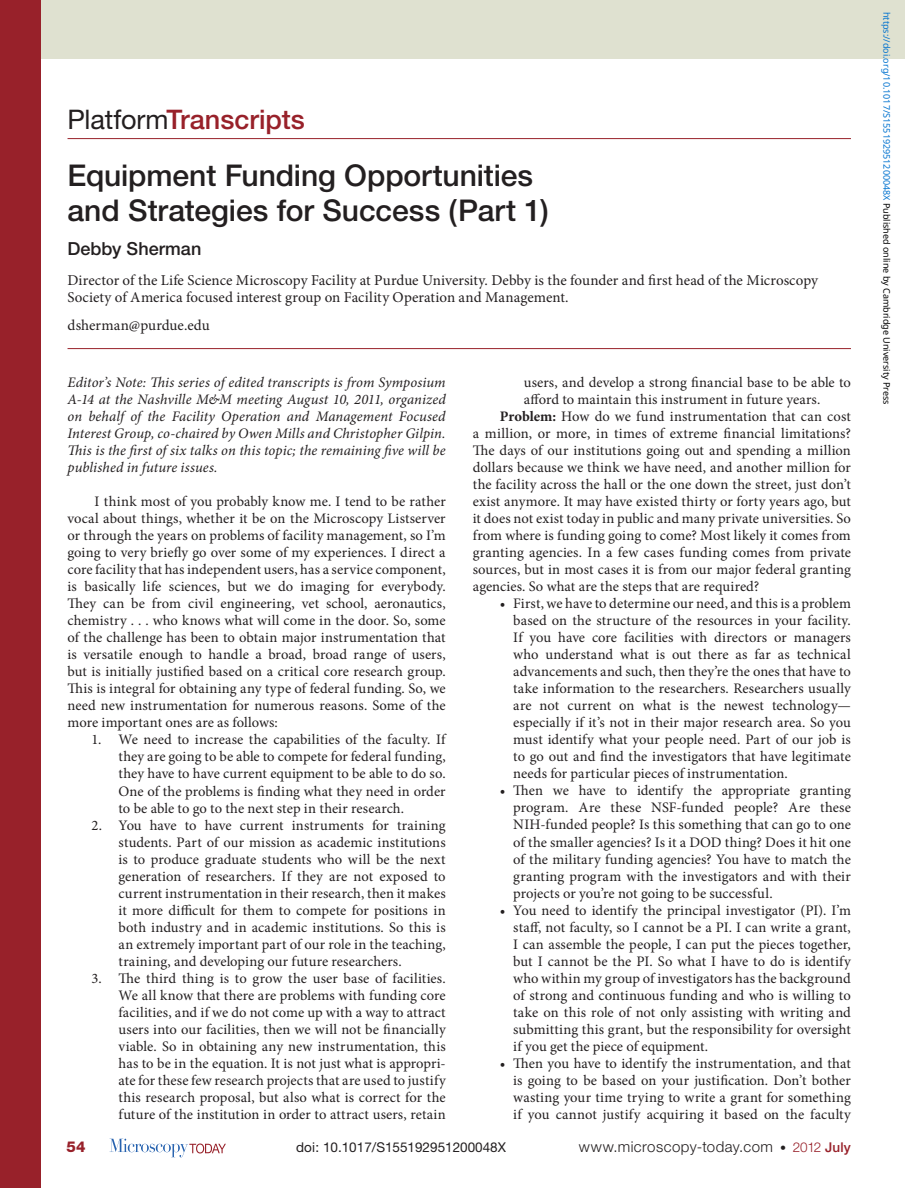
<style>
.page{position:relative;width:905px;height:1188px;background:#fff}
.page>*{position:absolute;margin:0;border:0;box-sizing:border-box;transform-origin:0 0}
.t1{font:500 30px/34.5px "Helvetica Neue";letter-spacing:-.005em;color:#231f20}
.t2{font:500 27px "Helvetica Neue";color:#98212a}
.t3{font:500 18px "Helvetica Neue";color:#231f20}
.t4{font:15px/16.5px "Minion Pro";color:#231f20}
.t5{font:300 15px "Helvetica Neue";letter-spacing:.03em;color:#231f20}
.t6{font:800 15px "Helvetica Neue";color:#98212a}
.t7{font:14.55px/17.1px "Minion Pro";letter-spacing:.005em;color:#231f20;text-align:justify}
.t8{font:italic 14.55px/17.1px "Minion Pro";letter-spacing:.005em;color:#231f20;text-align:justify}
.t9{font:13.5px "Helvetica Neue";color:#231f20}
.t10{font:9px "Noto Sans";color:#0172cf}
.s1{font-weight:400;color:#231f20}
.s2{font-weight:700}
.s3{font-size:12px}
.s4{font-size:13.5px;color:#98212a}
.s5{font-weight:500;font-size:13.5px;color:#98212a}
.s6{color:#000}
</style>
<div class="page">
<svg style="left:110px;top:1139px;width:116px;height:18px"></svg>
<div style="left:10px;top:0;width:894px;height:58px;background:#dfe1d0"></div>
<div style="left:0;top:0;width:40px;height:1188px;background:#98212a"></div>
<hr style="left:68px;top:138px;width:782px;height:1px;background:#98212a">
<hr style="left:68px;top:348px;width:782px;height:1px;background:#98212a">
<h2 class="t2" style="left:68px;top:104px;width:239px"><span class="s1">Platform</span>Transcripts</h2>
<h1 class="t1" style="left:68px;top:158px;width:482px">Equipment Funding Opportunities and Strategies for Success (Part 1)</h1>
<p class="t3" style="left:68px;top:238px;width:135px">Debby Sherman</p>
<p class="t4" style="left:68px;top:272px;width:752px">Director of the Life Science Microscopy Facility at Purdue University. Debby is the founder and first head of the Microscopy<br>Society of America focused interest group on Facility Operation and Management.</p>
<p class="t4" style="left:68px;top:317px;width:144px">dsherman@purdue.edu</p>
<p class="t8" style="left:68px;top:373px;width:380px">Editor’s Note: This series of edited transcripts is from Symposium A-14 at the Nashville M&amp;M meeting August 10, 2011, organized on behalf of the Facility Operation and Management Focused Interest Group, co-chaired by Owen Mills and Christopher Gilpin.<br>This is the first of six talks on this topic; the remaining five will be published in future issues.</p>
<p class="t7" style="left:68px;top:493px;width:380px;text-indent:27px">I think most of you probably know me. I tend to be rather vocal about things, whether it be on the Microscopy Listserver or through the years on problems of facility management, so I’m going to very briefly go over some of my experiences. I direct a core facility that has independent users, has a service component, is basically life sciences, but we do imaging for everybody.<br>They can be from civil engineering, vet school, aeronautics, chemistry . . . who knows what will come in the door. So, some of the challenge has been to obtain major instrumentation that is versatile enough to handle a broad, broad range of users, but is initially justified based on a critical core research group.<br>This is integral for obtaining any type of federal funding. So, we need new instrumentation for numerous reasons. Some of the more important ones are as follows:</p>
<p class="t7" style="left:118px;top:731px;width:328px;text-indent:-27px">1. We need to increase the capabilities of the faculty. If they are going to be able to compete for federal funding, they have to have current equipment to be able to do so.<br>One of the problems is finding what they need in order to be able to go to the next step in their research.</p>
<p class="t7" style="left:118px;top:816px;width:329px;text-indent:-27px">2. You have to have current instruments for training students. Part of our mission as academic institutions is to produce graduate students who will be the next generation of researchers. If they are not exposed to current instrumentation in their research, then it makes it more difficult for them to compete for positions in both industry and in academic institutions. So this is an extremely important part of our role in the teaching, training, and developing our future researchers.</p>
<p class="t7" style="left:118px;top:970px;width:329px;text-indent:-27px">3. The third thing is to grow the user base of facilities.<br>We all know that there are problems with funding core facilities, and if we do not come up with a way to attract users into our facilities, then we will not be financially viable. So in obtaining any new instrumentation, this has to be in the equation. It is not just what is appropri&shy;ate for these few research projects that are used to justify this research proposal, but also what is correct for the future of the institution in order to attract users, retain</p>
<p class="t7" style="left:523px;top:373px;width:328px">users, and develop a strong financial base to be able to</p>
<p class="t7" style="left:523px;top:390px;width:298px">afford to maintain this instrument in future years.</p>
<p class="t7" style="left:500px;top:407px;width:352px"><span class="s2">Problem:</span> How do we fund instrumentation that can cost</p>
<p class="t7" style="left:473px;top:424px;width:379px">a million, or more, in times of extreme financial limitations?</p>
<p class="t7" style="left:473px;top:442px;width:379px">The days of our institutions going out and spending a million</p>
<p class="t7" style="left:473px;top:459px;width:379px">dollars because we think we have need, and another million for</p>
<p class="t7" style="left:473px;top:476px;width:379px">the facility across the hall or the one down the street, just don’t</p>
<p class="t7" style="left:473px;top:493px;width:379px">exist anymore. It may have existed thirty or forty years ago, but</p>
<p class="t7" style="left:473px;top:510px;width:379px">it does not exist today in public and many private universities. So</p>
<p class="t7" style="left:473px;top:527px;width:379px">from where is funding going to come? Most likely it comes from</p>
<p class="t7" style="left:473px;top:544px;width:380px">granting agencies. In a few cases funding comes from private</p>
<p class="t7" style="left:473px;top:561px;width:380px">sources, but in most cases it is from our major federal granting</p>
<p class="t7" style="left:473px;top:578px;width:288px">agencies. So what are the steps that are required?</p>
<p class="t7" style="left:513px;top:595px;width:339px;text-indent:-13px">• First, we have to determine our need, and this is a problem based on the structure of the resources in your facility.<br>If you have core facilities with directors or managers who understand what is out there as far as technical advancements and such, then they’re the ones that have to take information to the researchers. Researchers usually are not current on what is the newest technology— especially if it’s not in their major research area. So you must identify what your people need. Part of our job is to go out and find the investigators that have legitimate needs for particular pieces of instrumentation.</p>
<p class="t7" style="left:513px;top:782px;width:339px;text-indent:-14px">• Then we have to identify the appropriate granting program. Are these NSF-funded people? Are these NIH-funded people? Is this something that can go to one of the smaller agencies? Is it a DOD thing? Does it hit one of the military funding agencies? You have to match the granting program with the investigators and with their projects or you’re not going to be successful.</p>
<p class="t7" style="left:513px;top:902px;width:339px;text-indent:-13px">• You need to identify the principal investigator (PI). I’m staff, not faculty, so I cannot be a PI. I can write a grant, I can assemble the people, I can put the pieces together, but I cannot be the PI. So what I have to do is identify who within my group of investigators has the background of strong and continuous funding and who is willing to take on this role of not only assisting with writing and submitting this grant, but the responsibility for oversight if you get the piece of equipment.</p>
<p class="t7" style="left:513px;top:1055px;width:339px;text-indent:-14px">• Then you have to identify the instrumentation, and that is going to be based on your justification. Don’t bother wasting your time trying to write a grant for something if you cannot justify acquiring it based on the faculty</p>
<p class="t6" style="left:66px;top:1138px;width:21px">54</p>
<p class="t9" style="left:296px;top:1139px;width:211px">doi: 10.1017/S155192951200048X</p>
<p class="t5" style="left:578px;top:1137px;width:274px">www.microscopy-today.com <span class="s3">•</span> <span class="s4">2012</span> <span class="s5">July</span></p>
<p class="t10" style="left:893px;top:12px;width:395px;rotate:90deg">https://doi.org/10.1017/S155192951200048X <span class="s6">Published online by Cambridge University Press</span></p>
</div>
